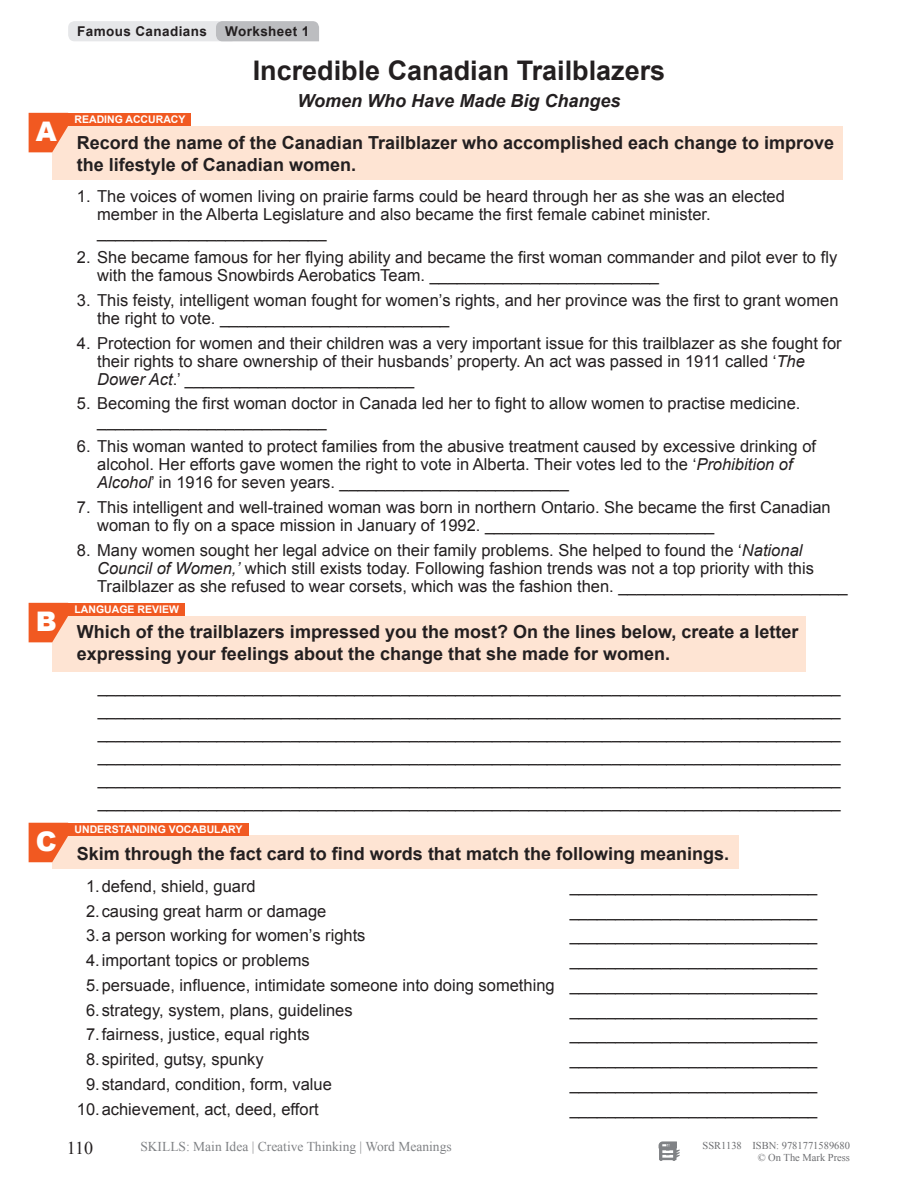
<style>
.page{position:relative;width:918px;height:1188px;background:#fff}
.page>*{position:absolute;margin:0;border:0;box-sizing:border-box;transform-origin:0 0}
.Student_Title{font:700 27px "Arial";color:#231f20}
.Story_Body{font:900 27px "Arial";color:#fff}
.Worksheet_Questions{font:700 18px/21.6px "Arial";color:#231f20}
.Worksheet_Sub{font:italic 700 18px "Arial";color:#231f20}
.t1{font:18px "Times New Roman";color:#231f20}
.Worksheet_Body{font:16.5px/18px "Arial";color:#231f20}
.t2{font:13.5px "Times New Roman";color:#808285}
.t3{font:700 13.5px "Arial";letter-spacing:.03em;color:#231f20}
.Worksheet_Questions-2{font:700 10.5px "Arial";color:#fff}
.t4{font:10.5px/12.6px "Times New Roman";color:#6c6d70;text-align:right}
.s1{font-style:italic}
</style>
<div class="page">
<svg style="left:659px;top:1141px;width:21px;height:20px"></svg>
<svg style="left:68px;top:21px;width:251px;height:20px;background:#d5d6d8"></svg>
<div style="left:52px;top:616px;width:754px;height:56px;background:#fee4d3"></div>
<div style="left:52px;top:836px;width:687px;height:33px;background:#fee4d3"></div>
<svg style="left:29px;top:603px;width:39px;height:39px"></svg>
<svg style="left:29px;top:823px;width:39px;height:39px"></svg>
<div style="left:52px;top:126px;width:790px;height:53px;background:#fee4d3"></div>
<svg style="left:29px;top:113px;width:39px;height:39px"></svg>
<div style="left:63px;top:113px;width:128px;height:13px;background:#f15921"></div>
<div style="left:63px;top:603px;width:122px;height:13px;background:#f15921"></div>
<div style="left:63px;top:823px;width:185px;height:13px;background:#f15921"></div>
<p class="t3" style="left:77px;top:24px;width:131px">Famous Canadians</p>
<p class="t3" style="left:225px;top:24px;width:86px">Worksheet 1</p>
<p class="Story_Body" style="left:36px;top:112px;width:23px">A</p>
<p class="Story_Body" style="left:36px;top:602px;width:23px">B</p>
<p class="Story_Body" style="left:36px;top:821px;width:23px">C</p>
<p class="Student_Title" style="left:253px;top:56px;width:414px">Incredible Canadian Trailblazers</p>
<p class="Worksheet_Sub" style="left:298px;top:89px;width:324px">Women Who Have Made Big Changes</p>
<p class="Worksheet_Questions" style="left:77px;top:132px;width:759px">Record the name of the Canadian Trailblazer who accomplished each change to improve the lifestyle of Canadian women.</p>
<p class="Worksheet_Body" style="left:97px;top:188px;width:689px;text-indent:-20px">1. The voices of women living on prairie farms could be heard through her as she was an elected member in the Alberta Legislature and also became the first female cabinet minister. _________________________</p>
<p class="Worksheet_Body" style="left:77px;top:248px;width:762px">2. She became famous for her flying ability and became the first woman commander and pilot ever to fly</p>
<p class="Worksheet_Body" style="left:97px;top:266px;width:563px">with the famous Snowbirds Aerobatics Team. _________________________</p>
<p class="Worksheet_Body" style="left:77px;top:291px;width:763px">3. This feisty, intelligent woman fought for women’s rights, and her province was the first to grant women</p>
<p class="Worksheet_Body" style="left:97px;top:309px;width:354px">the right to vote. _________________________</p>
<p class="Worksheet_Body" style="left:77px;top:334px;width:766px">4. Protection for women and their children was a very important issue for this trailblazer as she fought for</p>
<p class="Worksheet_Body" style="left:97px;top:352px;width:709px">their rights to share ownership of their husbands’ property. An act was passed in 1911 called ‘<span class="s1">The</span></p>
<p class="Worksheet_Body" style="left:97px;top:370px;width:319px"><span class="s1">Dower Act</span>.’ _________________________</p>
<p class="Worksheet_Body" style="left:77px;top:395px;width:725px">5. Becoming the first woman doctor in Canada led her to fight to allow women to practise medicine.</p>
<p class="Worksheet_Body" style="left:97px;top:413px;width:231px">_________________________</p>
<p class="Worksheet_Body" style="left:77px;top:437px;width:741px">6. This woman wanted to protect families from the abusive treatment caused by excessive drinking of</p>
<p class="Worksheet_Body" style="left:97px;top:455px;width:697px">alcohol. Her efforts gave women the right to vote in Alberta. Their votes led to the ‘<span class="s1">Prohibition of</span></p>
<p class="Worksheet_Body" style="left:97px;top:473px;width:473px"><span class="s1">Alcohol</span>’ in 1916 for seven years. _________________________</p>
<p class="Worksheet_Body" style="left:77px;top:498px;width:755px">7. This intelligent and well-trained woman was born in northern Ontario. She became the first Canadian</p>
<p class="Worksheet_Body" style="left:97px;top:516px;width:619px">woman to fly on a space mission in January of 1992. _________________________</p>
<p class="Worksheet_Body" style="left:77px;top:541px;width:727px">8. Many women sought her legal advice on their family problems. She helped to found the ‘<span class="s1">National</span></p>
<p class="Worksheet_Body" style="left:97px;top:559px;width:718px"><span class="s1">Council of Women,’</span> which still exists today. Following fashion trends was not a top priority with this</p>
<p class="Worksheet_Body" style="left:97px;top:577px;width:752px">Trailblazer as she refused to wear corsets, which was the fashion then. _________________________</p>
<p class="Worksheet_Questions" style="left:77px;top:621px;width:723px">Which of the trailblazers impressed you the most? On the lines below, create a letter expressing your feelings about the change that she made for women.</p>
<p class="Worksheet_Body" style="left:98px;top:678px;width:745px">_________________________________________________________________________________</p>
<p class="Worksheet_Body" style="left:98px;top:701px;width:745px">_________________________________________________________________________________</p>
<p class="Worksheet_Body" style="left:98px;top:724px;width:745px">_________________________________________________________________________________</p>
<p class="Worksheet_Body" style="left:98px;top:747px;width:745px">_________________________________________________________________________________</p>
<p class="Worksheet_Body" style="left:98px;top:770px;width:745px">_________________________________________________________________________________</p>
<p class="Worksheet_Body" style="left:98px;top:793px;width:745px">_________________________________________________________________________________</p>
<p class="Worksheet_Questions" style="left:77px;top:843px;width:654px">Skim through the fact card to find words that match the following meanings.</p>
<p class="Worksheet_Body" style="left:86px;top:877px;width:171px">1.defend, shield, guard</p>
<p class="Worksheet_Body" style="left:570px;top:877px;width:249px">___________________________</p>
<p class="Worksheet_Body" style="left:86px;top:902px;width:242px">2.causing great harm or damage</p>
<p class="Worksheet_Body" style="left:570px;top:902px;width:249px">___________________________</p>
<p class="Worksheet_Body" style="left:86px;top:927px;width:281px">3.a person working for women’s rights</p>
<p class="Worksheet_Body" style="left:570px;top:927px;width:249px">___________________________</p>
<p class="Worksheet_Body" style="left:86px;top:952px;width:225px">4.important topics or problems</p>
<p class="Worksheet_Body" style="left:570px;top:952px;width:249px">___________________________</p>
<p class="Worksheet_Body" style="left:86px;top:976px;width:733px">5.persuade, influence, intimidate someone into doing something ___________________________</p>
<p class="Worksheet_Body" style="left:86px;top:1001px;width:268px">6.strategy, system, plans, guidelines</p>
<p class="Worksheet_Body" style="left:570px;top:1001px;width:249px">___________________________</p>
<p class="Worksheet_Body" style="left:86px;top:1026px;width:225px">7.fairness, justice, equal rights</p>
<p class="Worksheet_Body" style="left:570px;top:1026px;width:249px">___________________________</p>
<p class="Worksheet_Body" style="left:86px;top:1051px;width:179px">8.spirited, gutsy, spunky</p>
<p class="Worksheet_Body" style="left:570px;top:1051px;width:249px">___________________________</p>
<p class="Worksheet_Body" style="left:86px;top:1075px;width:247px">9.standard, condition, form, value</p>
<p class="Worksheet_Body" style="left:570px;top:1075px;width:249px">___________________________</p>
<p class="Worksheet_Body" style="left:77px;top:1100px;width:243px">10.achievement, act, deed, effort</p>
<p class="Worksheet_Body" style="left:570px;top:1100px;width:249px">___________________________</p>
<p class="Worksheet_Questions-2" style="left:75px;top:114px;width:113px">READING ACCURACY</p>
<p class="Worksheet_Questions-2" style="left:75px;top:604px;width:106px">LANGUAGE REVIEW</p>
<p class="Worksheet_Questions-2" style="left:75px;top:824px;width:170px">UNDERSTANDING VOCABULARY</p>
<p class="t2" style="left:140px;top:1137px;width:313px">SKILLS: Main Idea | Creative Thinking | Word Meanings</p>
<p class="t1" style="left:67px;top:1136px;width:28px">110</p>
<p class="t4" style="left:703px;top:1139px;width:149px">SSR1138 ISBN: 9781771589680 © On The Mark Press</p>
</div>
